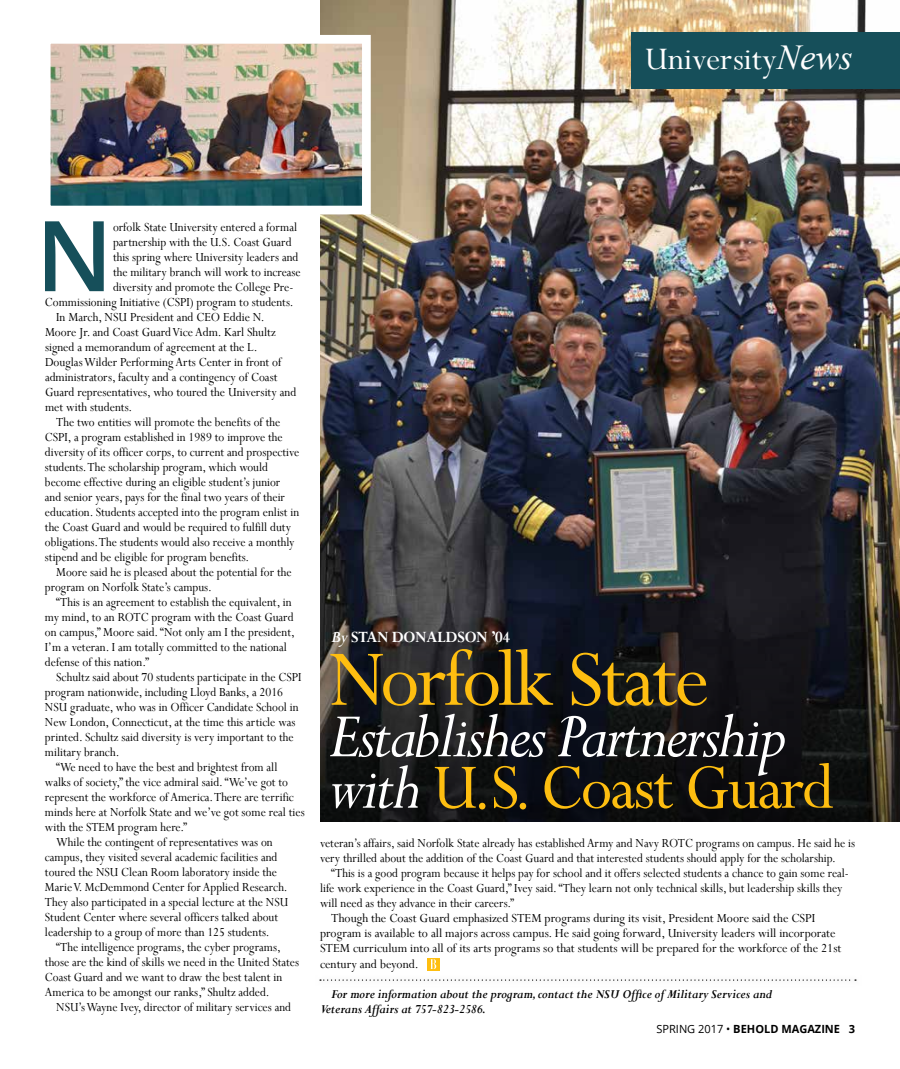
<style>
.page{position:relative;width:900px;height:1069px;background:#fff}
.page>*{position:absolute;margin:0;border:0;box-sizing:border-box;transform-origin:0 0}
.t1{font:600 97.75px "Open Sans";color:#164f5a}
.t2{font:88.75px "Perpetua";letter-spacing:-.03em;color:#febe10}
.t3{font:italic 71.25px/51.5px "Perpetua";letter-spacing:-.03em;color:#fff}
.t4{font:35px "Perpetua";color:#fff}
.t5{font:700 17.5px "Perpetua";letter-spacing:-.01em;color:#fff;scale:.95 1}
.t6{font:13.75px/15px "Perpetua";color:#000;scale:.93 1}
.t7{font:13.75px "Perpetua";color:#000}
.t8{font:13.75px "Perpetua";color:#000;scale:.94 1}
.t9{font:italic 700 13.75px/15px "Perpetua";color:#000;scale:.93 1}
.t10{font:700 11.25px "Open Sans";color:#000}
.s1{font-family:"Times New Roman";font-style:italic}
.s2{font-style:italic}
.s3{font-style:normal;color:#febe10}
.s4{font-weight:400}
</style>
<div class="page">
<img style="left:320px;top:0;width:580px;height:598px">
<div style="left:632px;top:32px;width:268px;height:57px;background:#164f5a"></div>
<div style="left:428px;top:958px;width:12px;height:12px;background:#febe10"></div>
<svg style="left:430px;top:959px;width:6px;height:10px"></svg>
<img style="left:52px;top:45px;width:309px;height:159px">
<div style="left:42px;top:35px;width:329px;height:179px;border:9px solid #fff"></div>
<svg style="left:320px;top:979px;width:536px;height:1px"></svg>
<svg style="left:320px;top:598px;width:580px;height:224px;background:#19191c"></svg>
<h3 class="t4" style="left:645px;top:37px;width:209px">University<span class="s1">News</span></h3>
<h1 class="t1" style="left:36px;top:189px;width:79px">N</h1>
<p class="t6" style="left:113px;top:219px;width:199px">orfolk State University entered a formal</p>
<p class="t6" style="left:113px;top:234px;width:193px">partnership with the U.S. Coast Guard</p>
<p class="t6" style="left:113px;top:249px;width:201px">this spring where University leaders and</p>
<p class="t6" style="left:113px;top:264px;width:203px">the military branch will work to increase</p>
<p class="t6" style="left:113px;top:279px;width:195px">diversity and promote the College Pre-</p>
<p class="t6" style="left:45px;top:294px;width:269px">Commissioning Initiative (CSPI) program to students.</p>
<p class="t8" style="left:56px;top:309px;width:223px">In March, NSU President and CEO Eddie N.</p>
<p class="t8" style="left:45px;top:324px;width:247px">Moore Jr. and Coast Guard Vice Adm. Karl Shultz</p>
<p class="t8" style="left:45px;top:339px;width:228px">signed a memorandum of agreement at the L.</p>
<p class="t8" style="left:45px;top:354px;width:253px">Douglas Wilder Performing Arts Center in front of</p>
<p class="t8" style="left:45px;top:369px;width:249px">administrators, faculty and a contingency of Coast</p>
<p class="t8" style="left:45px;top:384px;width:269px">Guard representatives, who toured the University and</p>
<p class="t8" style="left:45px;top:399px;width:94px">met with students.</p>
<p class="t6" style="left:56px;top:414px;width:242px">The two entities will promote the benefits of the</p>
<p class="t6" style="left:45px;top:429px;width:257px">CSPI, a program established in 1989 to improve the</p>
<p class="t6" style="left:45px;top:444px;width:275px">diversity of its officer corps, to current and prospective</p>
<p class="t6" style="left:45px;top:459px;width:241px">students. The scholarship program, which would</p>
<p class="t6" style="left:45px;top:474px;width:255px">become effective during an eligible student’s junior</p>
<p class="t6" style="left:45px;top:489px;width:260px">and senior years, pays for the final two years of their</p>
<p class="t6" style="left:45px;top:504px;width:275px">education. Students accepted into the program enlist in</p>
<p class="t6" style="left:45px;top:519px;width:266px">the Coast Guard and would be required to fulfill duty</p>
<p class="t6" style="left:45px;top:534px;width:270px">obligations. The students would also receive a monthly</p>
<p class="t6" style="left:45px;top:549px;width:221px">stipend and be eligible for program benefits.</p>
<p class="t6" style="left:56px;top:564px;width:255px">Moore said he is pleased about the potential for the</p>
<p class="t6" style="left:45px;top:579px;width:181px">program on Norfolk State’s campus.</p>
<p class="t6" style="left:56px;top:594px;width:255px">“This is an agreement to establish the equivalent, in</p>
<p class="t6" style="left:45px;top:609px;width:269px">my mind, to an ROTC program with the Coast Guard</p>
<p class="t6" style="left:45px;top:624px;width:270px">on campus,” Moore said. “Not only am I the president,</p>
<p class="t6" style="left:45px;top:639px;width:261px">I’m a veteran. I am totally committed to the national</p>
<p class="t6" style="left:45px;top:654px;width:114px">defense of this nation.”</p>
<p class="t6" style="left:56px;top:669px;width:265px">Schultz said about 70 students participate in the CSPI</p>
<p class="t6" style="left:45px;top:684px;width:257px">program nationwide, including Lloyd Banks, a 2016</p>
<p class="t6" style="left:45px;top:699px;width:274px">NSU graduate, who was in Officer Candidate School in</p>
<p class="t6" style="left:45px;top:714px;width:271px">New London, Connecticut, at the time this article was</p>
<p class="t6" style="left:45px;top:729px;width:269px">printed. Schultz said diversity is very important to the</p>
<p class="t6" style="left:45px;top:744px;width:82px">military branch.</p>
<p class="t6" style="left:56px;top:759px;width:239px">“We need to have the best and brightest from all</p>
<p class="t6" style="left:45px;top:774px;width:263px">walks of society,” the vice admiral said. “We’ve got to</p>
<p class="t6" style="left:45px;top:789px;width:269px">represent the workforce of America. There are terrific</p>
<p class="t6" style="left:45px;top:804px;width:281px">minds here at Norfolk State and we’ve got some real ties</p>
<p class="t6" style="left:45px;top:819px;width:155px">with the STEM program here.”</p>
<p class="t6" style="left:56px;top:834px;width:234px">While the contingent of representatives was on</p>
<p class="t6" style="left:45px;top:849px;width:251px">campus, they visited several academic facilities and</p>
<p class="t6" style="left:45px;top:864px;width:251px">toured the NSU Clean Room laboratory inside the</p>
<p class="t6" style="left:45px;top:879px;width:262px">Marie V. McDemmond Center for Applied Research.</p>
<p class="t6" style="left:45px;top:894px;width:263px">They also participated in a special lecture at the NSU</p>
<p class="t6" style="left:45px;top:909px;width:252px">Student Center where several officers talked about</p>
<p class="t6" style="left:45px;top:924px;width:243px">leadership to a group of more than 125 students.</p>
<p class="t6" style="left:56px;top:939px;width:243px">“The intelligence programs, the cyber programs,</p>
<p class="t6" style="left:45px;top:954px;width:275px">those are the kind of skills we need in the United States</p>
<p class="t6" style="left:45px;top:969px;width:257px">Coast Guard and we want to draw the best talent in</p>
<p class="t6" style="left:45px;top:984px;width:243px">America to be amongst our ranks,” Shultz added.</p>
<p class="t6" style="left:56px;top:999px;width:254px">NSU’s Wayne Ivey, director of military services and</p>
<p class="t5" style="left:331px;top:625px;width:190px"><span class="s2">By</span> STAN DONALDSON ’04</p>
<h2 class="t2" style="left:329px;top:623px;width:382px">Norfolk State</h2>
<h3 class="t3" style="left:329px;top:708px;width:507px">Establishes Partnership with <span class="s3">U.S. Coast Guard</span></h3>
<p class="t6" style="left:320px;top:835px;width:577px">veteran’s affairs, said Norfolk State already has established Army and Navy ROTC programs on campus. He said he is very thrilled about the addition of the Coast Guard and that interested students should apply for the scholarship.</p>
<p class="t6" style="left:331px;top:865px;width:558px">“This is a good program because it helps pay for school and it offers selected students a chance to gain some real-</p>
<p class="t6" style="left:320px;top:880px;width:563px">life work experience in the Coast Guard,” Ivey said. “They learn not only technical skills, but leadership skills they</p>
<p class="t6" style="left:320px;top:895px;width:210px">will need as they advance in their careers.”</p>
<p class="t7" style="left:331px;top:909px;width:486px">Though the Coast Guard emphasized STEM programs during its visit, President Moore said the CSPI</p>
<p class="t7" style="left:320px;top:924px;width:517px">program is available to all majors across campus. He said going forward, University leaders will incorporate</p>
<p class="t7" style="left:320px;top:939px;width:523px">STEM curriculum into all of its arts programs so that students will be prepared for the workforce of the 21st</p>
<p class="t7" style="left:320px;top:955px;width:100px">century and beyond.</p>
<p class="t9" style="left:320px;top:986px;width:488px;text-indent:11px">For more information about the program, contact the NSU Office of Military Services and<br>Veterans Affairs at 757-823-2586.</p>
<p class="t10" style="left:656px;top:1020px;width:200px"><span class="s4">SPRING 2017 •</span> BEHOLD MAGAZINE 3</p>
</div>
